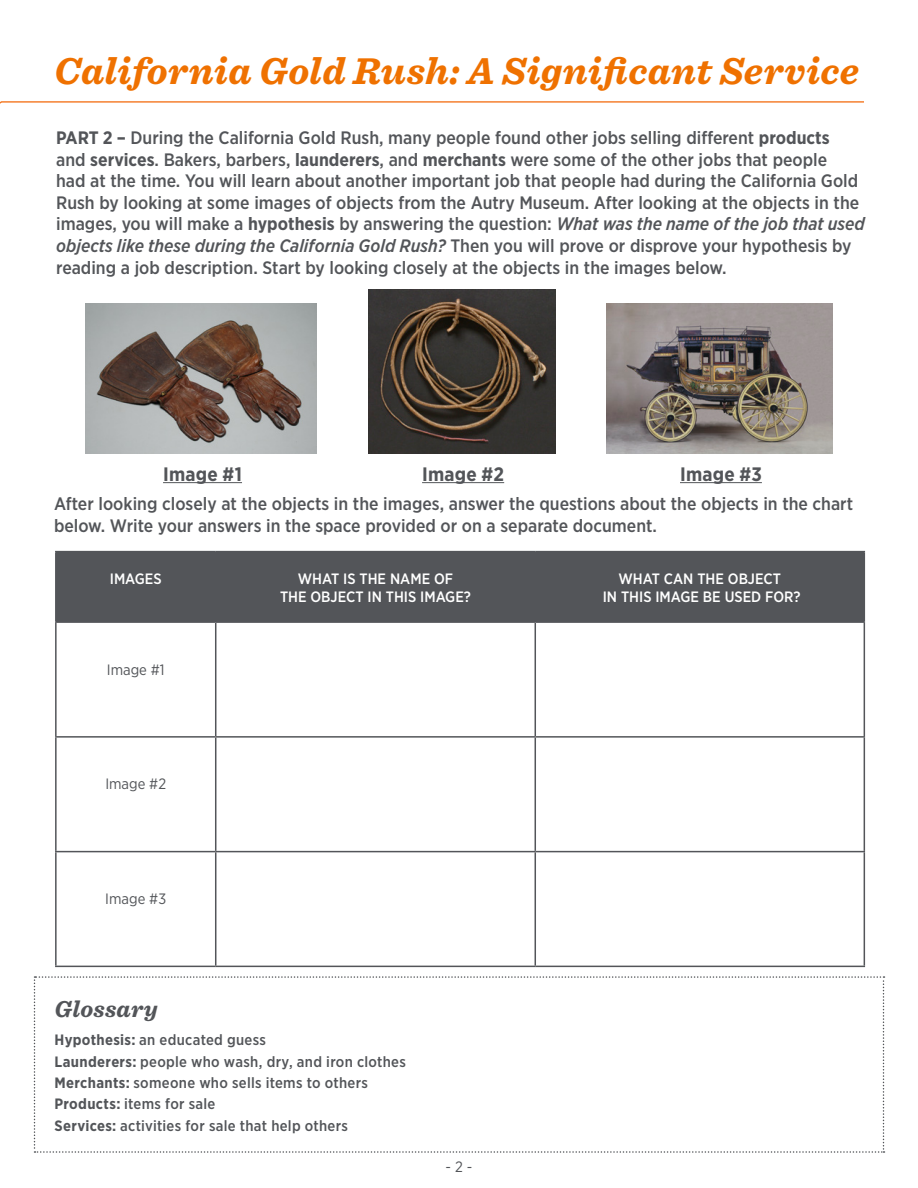
<style>
.page{position:relative;width:918px;height:1188px;background:#fff}
.page>*{position:absolute;margin:0;border:0;box-sizing:border-box;transform-origin:0 0}
.t1{font:italic 700 39px "Sentinel";letter-spacing:.01em;color:#ef7100}
._1_1_Header{font:italic 700 24px "Sentinel";letter-spacing:.015em;color:#535559}
._1_1_Header-2{font:700 19.5px "Gotham Narrow";letter-spacing:.015em;color:#535559}
.t2{font:500 18px/21.6px "Gotham Narrow";color:#535559}
._1_1_Header-3{font:500 15px "Gotham Narrow";letter-spacing:.02em;color:#535559}
.t3{font:500 15px/18px "Gotham Narrow";color:#fff;text-align:center}
.t4{font:15px "Gotham Narrow";color:#535559}
.s1{font-weight:700}
.s2{font-style:italic}
</style>
<div class="page">
<svg style="left:0;top:101px;width:864px;height:3px"></svg>
<hr style="left:163px;top:482px;width:79px;height:1px;background:#535559">
<img style="left:85px;top:303px;width:232px;height:151px">
<img style="left:368px;top:290px;width:187px;height:164px">
<img style="left:607px;top:303px;width:226px;height:151px">
<hr style="left:422px;top:482px;width:82px;height:1px;background:#535559">
<hr style="left:680px;top:482px;width:82px;height:1px;background:#535559">
<svg style="left:34px;top:976px;width:851px;height:177px"></svg>
<div style="left:57px;top:552px;width:807px;height:69px;background:#535559"></div>
<hr style="left:55px;top:551px;width:161px;height:1px;background:#535559">
<hr style="left:55px;top:552px;width:2px;height:69px;background:#535559">
<hr style="left:216px;top:551px;width:319px;height:1px;background:#535559">
<hr style="left:215px;top:552px;width:1px;height:69px;background:#535559">
<hr style="left:535px;top:551px;width:330px;height:1px;background:#535559">
<hr style="left:535px;top:552px;width:1px;height:69px;background:#535559">
<hr style="left:864px;top:552px;width:1px;height:69px;background:#535559">
<hr style="left:55px;top:621px;width:161px;height:2px;background:#535559">
<hr style="left:216px;top:621px;width:319px;height:2px;background:#535559">
<hr style="left:535px;top:621px;width:330px;height:2px;background:#535559">
<hr style="left:55px;top:623px;width:2px;height:113px;background:#535559">
<hr style="left:215px;top:623px;width:1px;height:113px;background:#535559">
<hr style="left:535px;top:623px;width:1px;height:113px;background:#535559">
<hr style="left:864px;top:623px;width:1px;height:113px;background:#535559">
<hr style="left:55px;top:736px;width:161px;height:2px;background:#535559">
<hr style="left:55px;top:738px;width:2px;height:113px;background:#535559">
<hr style="left:216px;top:736px;width:319px;height:2px;background:#535559">
<hr style="left:215px;top:738px;width:1px;height:113px;background:#535559">
<hr style="left:535px;top:736px;width:330px;height:2px;background:#535559">
<hr style="left:535px;top:738px;width:1px;height:113px;background:#535559">
<hr style="left:864px;top:738px;width:1px;height:113px;background:#535559">
<hr style="left:55px;top:851px;width:161px;height:1px;background:#535559">
<hr style="left:55px;top:852px;width:2px;height:114px;background:#535559">
<hr style="left:216px;top:851px;width:319px;height:1px;background:#535559">
<hr style="left:215px;top:852px;width:1px;height:114px;background:#535559">
<hr style="left:535px;top:851px;width:330px;height:1px;background:#535559">
<hr style="left:535px;top:852px;width:1px;height:114px;background:#535559">
<hr style="left:864px;top:852px;width:1px;height:114px;background:#535559">
<hr style="left:55px;top:966px;width:161px;height:1px;background:#535559">
<hr style="left:216px;top:966px;width:319px;height:1px;background:#535559">
<hr style="left:535px;top:966px;width:330px;height:1px;background:#535559">
<h1 class="t1" style="left:54px;top:40px;width:807px">California Gold Rush: A Significant Service</h1>
<p class="t2" style="left:56px;top:127px;width:810px"><span class="s1">PART 2 –</span> During the California Gold Rush, many people found other jobs selling different <span class="s1">products<br></span>and <span class="s1">services</span>. Bakers, barbers, <span class="s1">launderers</span>, and <span class="s1">merchants</span> were some of the other jobs that people<br>had at the time. You will learn about another important job that people had during the California Gold Rush by looking at some images of objects from the Autry Museum. After looking at the objects in the images, you will make a <span class="s1">hypothesis</span> by answering the question: <span class="s2">What was the name of the job that used objects like these during the California Gold Rush?</span> Then you will prove or disprove your hypothesis by reading a job description. Start by looking closely at the objects in the images below.</p>
<p class="_1_1_Header-2" style="left:163px;top:461px;width:80px">Image #1</p>
<p class="_1_1_Header-2" style="left:422px;top:461px;width:84px">Image #2</p>
<p class="_1_1_Header-2" style="left:680px;top:461px;width:83px">Image #3</p>
<p class="t2" style="left:54px;top:493px;width:801px">After looking closely at the objects in the images, answer the questions about the objects in the chart below. Write your answers in the space provided or on a separate document.</p>
<p class="t3" style="left:110px;top:569px;width:53px">IMAGES</p>
<p class="t3" style="left:280px;top:569px;width:192px">WHAT IS THE NAME OF<br>THE OBJECT IN THIS IMAGE?</p>
<p class="t3" style="left:603px;top:569px;width:199px">WHAT CAN THE OBJECT<br>IN THIS IMAGE BE USED FOR?</p>
<p class="t4" style="left:107px;top:660px;width:59px">Image #1</p>
<p class="t4" style="left:105px;top:775px;width:62px">Image #2</p>
<p class="t4" style="left:105px;top:890px;width:62px">Image #3</p>
<p class="_1_1_Header" style="left:55px;top:990px;width:105px">Glossary</p>
<p class="_1_1_Header-3" style="left:55px;top:1030px;width:213px"><span class="s1">Hypothesis:</span> an educated guess</p>
<p class="_1_1_Header-3" style="left:55px;top:1052px;width:353px"><span class="s1">Launderers:</span> people who wash, dry, and iron clothes</p>
<p class="_1_1_Header-3" style="left:55px;top:1073px;width:315px"><span class="s1">Merchants:</span> someone who sells items to others</p>
<p class="_1_1_Header-3" style="left:55px;top:1095px;width:162px"><span class="s1">Products:</span> items for sale</p>
<p class="_1_1_Header-3" style="left:55px;top:1116px;width:295px"><span class="s1">Services:</span> activities for sale that help others</p>
<p class="t4" style="left:446px;top:1157px;width:28px">- 2 -</p>
</div>
